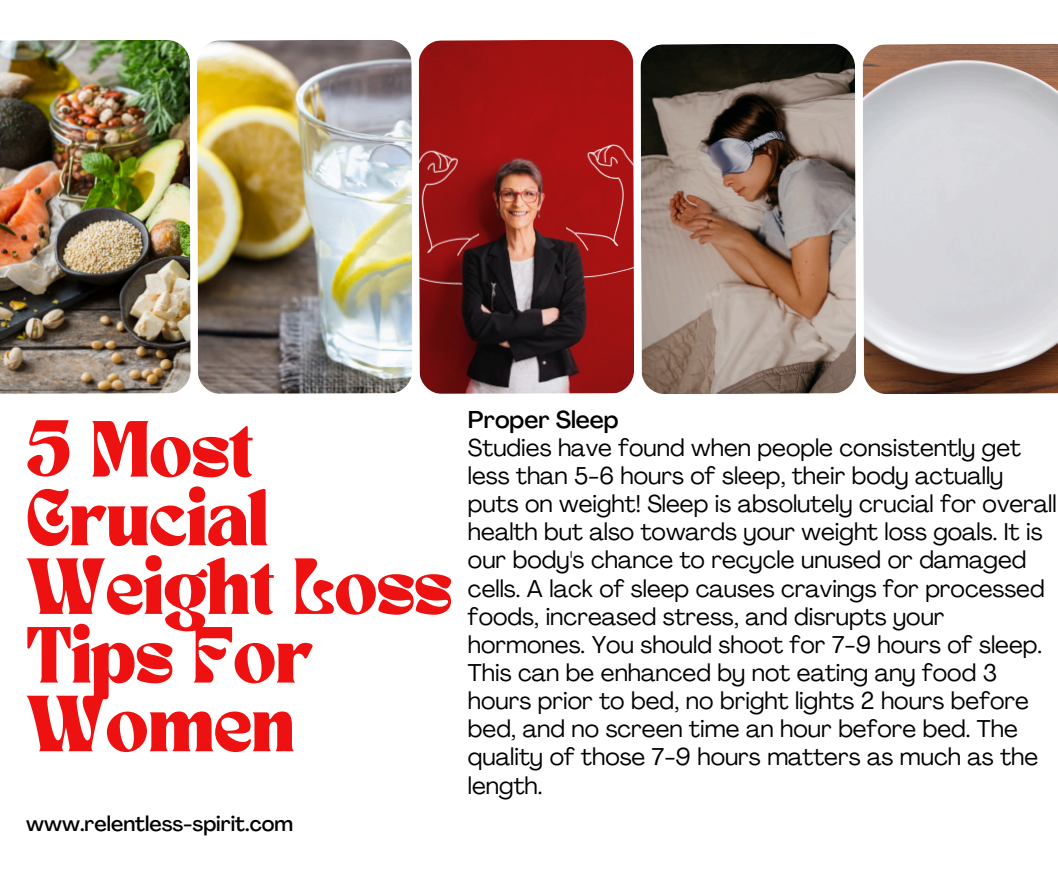
<style>
.page{position:relative;width:1058px;height:887px;background:#fff}
.page>*{position:absolute;margin:0;border:0;box-sizing:border-box;transform-origin:0 0}
.t1{font:55.5px/68.7px "TANNIMBUS";color:#e11}
.t2{font:24px/28.2px "Agrandir";color:#000}
.t3{font:500 21px "Agrandir";color:#000}
.s1{font-weight:500}
</style>
<div class="page">
<img style="left:0;top:40px;width:191px;height:354px">
<img style="left:640px;top:44px;width:216px;height:350px">
<img style="left:197px;top:40px;width:215px;height:354px">
<img style="left:862px;top:44px;width:196px;height:350px">
<img style="left:418px;top:40px;width:216px;height:354px">
<p class="t1" style="left:26px;top:421px;width:427px">5 Most<br>Crucial<br>Weight Loss<br>Tips For<br>Women</p>
<p class="t3" style="left:26px;top:814px;width:268px">www.relentless-spirit.com</p>
<p class="t2" style="left:468px;top:407px;width:590px"><span class="s1">Proper Sleep<br></span>Studies have found when people consistently get less than 5-6 hours of sleep, their body actually puts on weight! Sleep is absolutely crucial for overall health but also towards your weight loss goals. It is our body's chance to recycle unused or damaged cells. A lack of sleep causes cravings for processed foods, increased stress, and disrupts your hormones. You should shoot for 7-9 hours of sleep.<br>This can be enhanced by not eating any food 3 hours prior to bed, no bright lights 2 hours before bed, and no screen time an hour before bed. The quality of those 7-9 hours matters as much as the length.</p>
</div>
